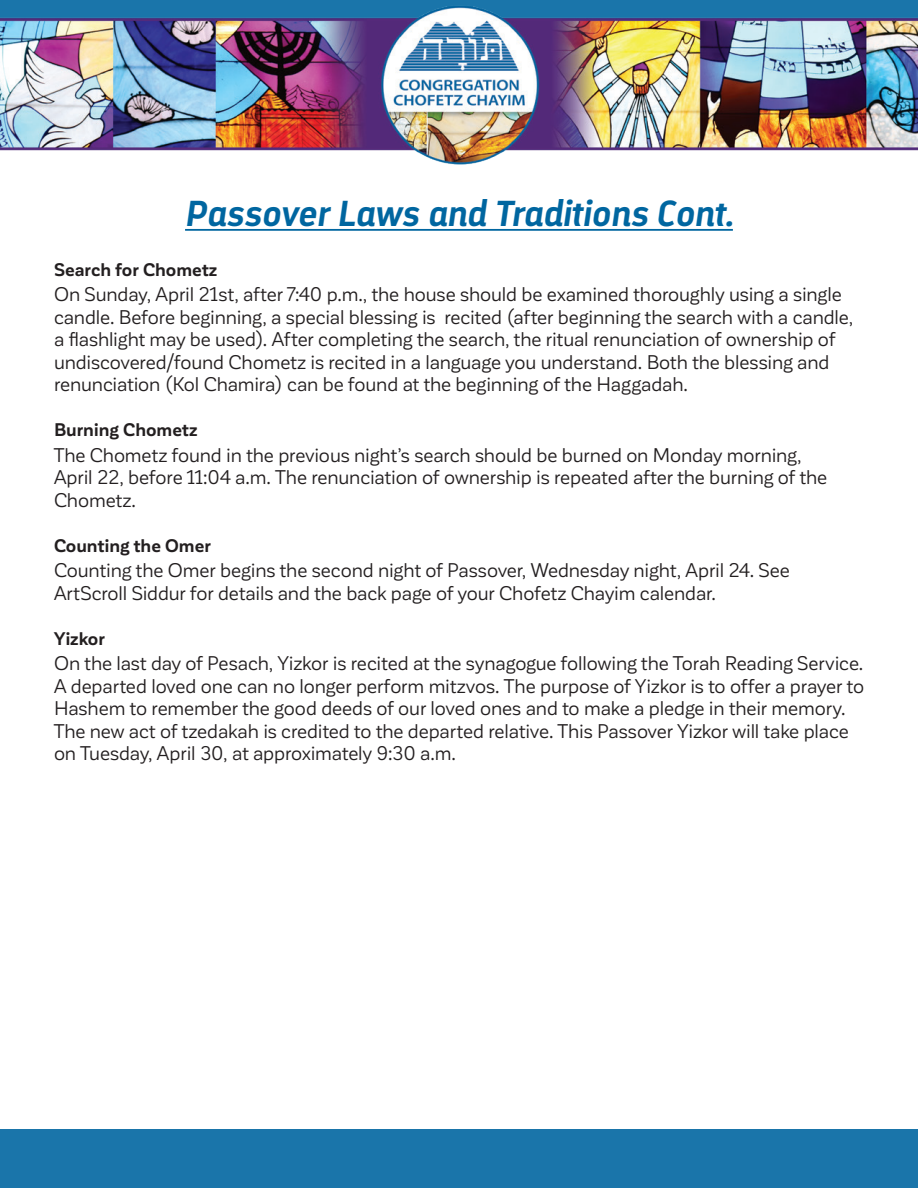
<style>
.page{position:relative;width:918px;height:1188px;background:#fff}
.page>*{position:absolute;margin:0;border:0;box-sizing:border-box;transform-origin:0 0}
.t1{font:italic 700 36px "Darwin Alt";color:#0066a0}
.body_copy{font:19.5px/22.5px "Corporative Sans";letter-spacing:-.005em;color:#231f20}
.subhead{font:700 18px "Corporative Sans";color:#231f20}
</style>
<div class="page">
<hr style="left:185px;top:229px;width:548px;height:2px;background:#0066a0">
<div style="left:0;top:1130px;width:918px;height:58px;background:#1a75aa"></div>
<img style="left:0;top:0;width:918px;height:165px">
<p class="t1" style="left:185px;top:192px;width:549px">Passover Laws and Traditions Cont.</p>
<p class="subhead" style="left:54px;top:260px;width:165px">Search for Chometz</p>
<p class="body_copy" style="left:54px;top:283px;width:801px">On Sunday, April 21st, after 7:40 p.m., the house should be examined thoroughly using a single candle. Before beginning, a special blessing is recited (after beginning the search with a candle, a flashlight may be used). After completing the search, the ritual renunciation of ownership of undiscovered/found Chometz is recited in a language you understand. Both the blessing and renunciation (Kol Chamira) can be found at the beginning of the Haggadah.</p>
<p class="subhead" style="left:54px;top:420px;width:145px">Burning Chometz</p>
<p class="body_copy" style="left:54px;top:444px;width:775px">The Chometz found in the previous night’s search should be burned on Monday morning,<br>April 22, before 11:04 a.m. The renunciation of ownership is repeated after the burning of the<br>Chometz.</p>
<p class="subhead" style="left:54px;top:536px;width:158px">Counting the Omer</p>
<p class="body_copy" style="left:54px;top:559px;width:737px">Counting the Omer begins the second night of Passover, Wednesday night, April 24. See<br>ArtScroll Siddur for details and the back page of your Chofetz Chayim calendar.</p>
<p class="subhead" style="left:54px;top:629px;width:52px">Yizkor</p>
<p class="body_copy" style="left:54px;top:652px;width:812px">On the last day of Pesach, Yizkor is recited at the synagogue following the Torah Reading Service.<br>A departed loved one can no longer perform mitzvos. The purpose of Yizkor is to offer a prayer to Hashem to remember the good deeds of our loved ones and to make a pledge in their memory.<br>The new act of tzedakah is credited to the departed relative. This Passover Yizkor will take place on Tuesday, April 30, at approximately 9:30 a.m.</p>
</div>
